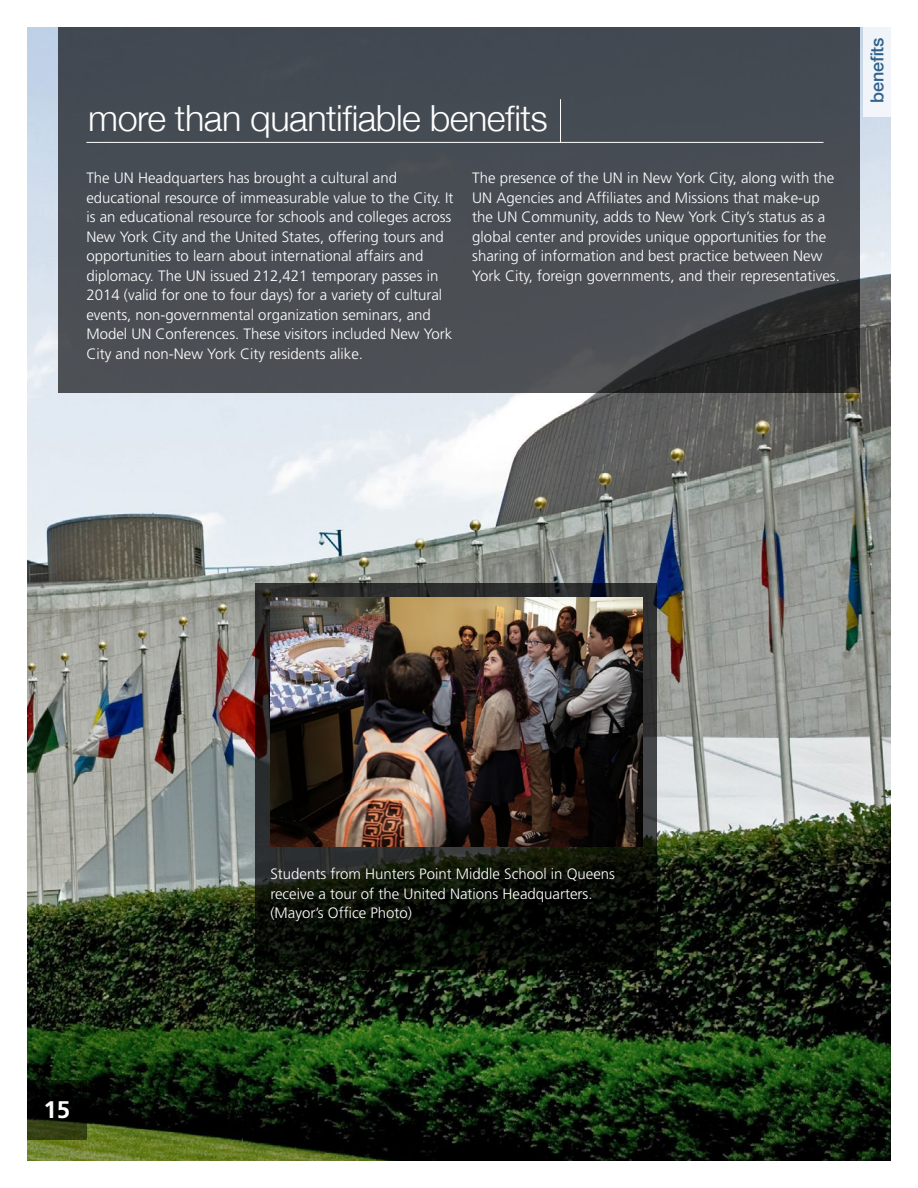
<style>
.page{position:relative;width:918px;height:1188px;background:#fff}
.page>*{position:absolute;margin:0;border:0;box-sizing:border-box;transform-origin:0 0}
.t1{font:300 36px "Helvetica Neue";letter-spacing:-.015em;color:#fff}
.t2{font:700 24px "Frutiger";color:#fff}
.t3{font:500 18px "Helvetica Neue";letter-spacing:-.015em;color:#003c6f}
.t4{font:300 15px/19.5px "Frutiger";color:#fff}
</style>
<div class="page">
<img style="left:27px;top:27px;width:864px;height:1134px">
<svg style="left:58px;top:27px;width:802px;height:366px;background:#454a50"></svg>
<hr style="left:86px;top:142px;width:738px;height:1px;background:#fff">
<hr style="left:560px;top:99px;width:1px;height:44px;background:#fff">
<div style="left:863px;top:24px;width:29px;height:92px;background:#f1f5f9"></div>
<svg style="left:255px;top:584px;width:401px;height:386px;background:#141712"></svg>
<img style="left:270px;top:598px;width:373px;height:248px">
<svg style="left:27px;top:1080px;width:60px;height:60px;background:#121707"></svg>
<h1 class="t1" style="left:88px;top:90px;width:461px">more than quantifiable benefits</h1>
<p class="t4" style="left:86px;top:169px;width:369px">The UN Headquarters has brought a cultural and educational resource of immeasurable value to the City. It is an educational resource for schools and colleges across New York City and the United States, offering tours and opportunities to learn about international affairs and diplomacy. The UN issued 212,421 temporary passes in 2014 (valid for one to four days) for a variety of cultural events, non-governmental organization seminars, and Model UN Conferences. These visitors included New York City and non-New York City residents alike.</p>
<p class="t4" style="left:472px;top:169px;width:369px">The presence of the UN in New York City, along with the UN Agencies and Affiliates and Missions that make-up the UN Community, adds to New York City’s status as a global center and provides unique opportunities for the sharing of information and best practice between New York City, foreign governments, and their representatives.</p>
<p class="t3" style="left:863px;top:103px;width:67px;rotate:-90deg">benefits</p>
<h2 class="t2" style="left:44px;top:1096px;width:28px">15</h2>
<p class="t4" style="left:270px;top:864px;width:346px">Students from Hunters Point Middle School in Queens receive a tour of the United Nations Headquarters. (Mayor’s Office Photo)</p>
</div>
